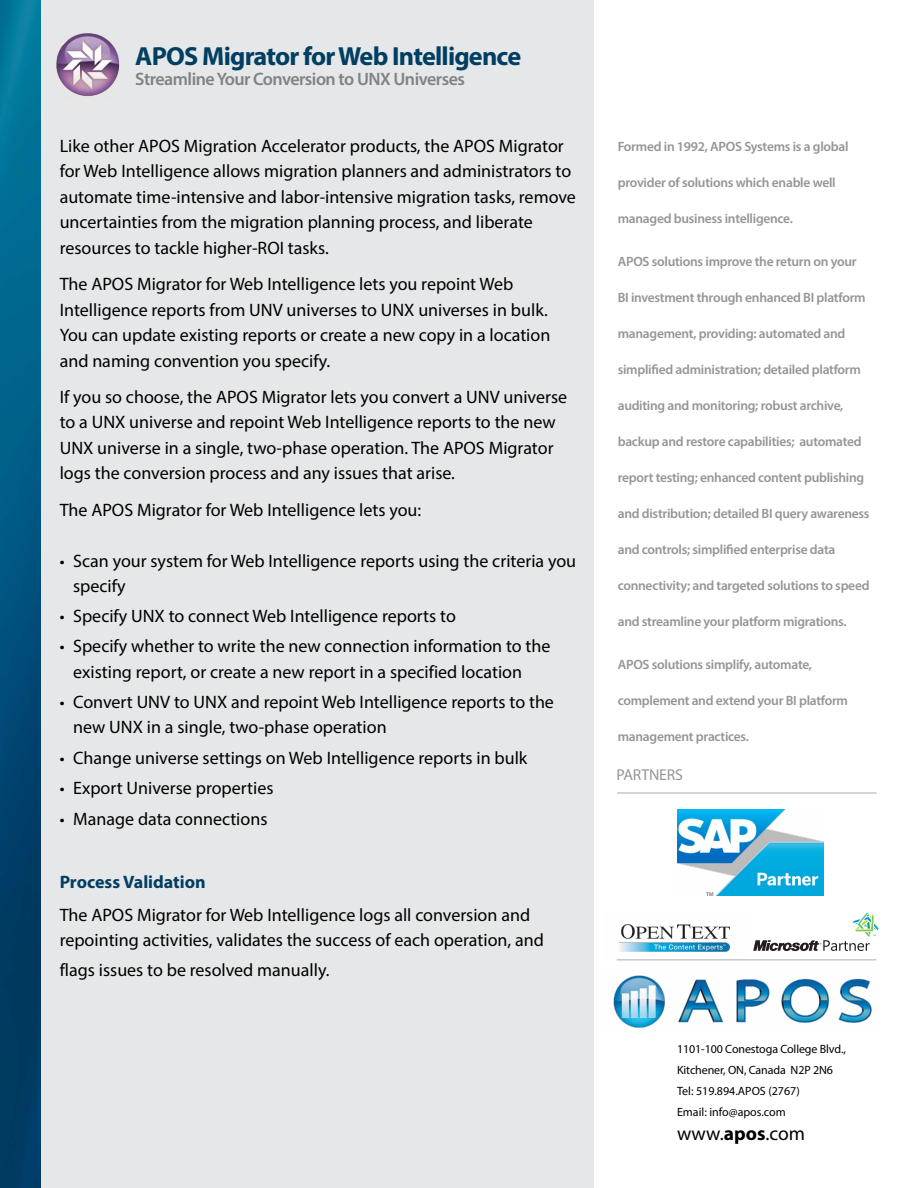
<style>
.page{position:relative;width:918px;height:1188px;background:#fff}
.page>*{position:absolute;margin:0;border:0;box-sizing:border-box;transform-origin:0 0}
.t1{font:700 26.25px "Myriad Pro";letter-spacing:-.03em;color:#003e62}
.t2{font:19.5px "Myriad Pro";letter-spacing:.005em;color:#000}
.t3{font:18px/25.5px "Myriad Pro";color:#000}
.t4{font:600 18px "Myriad Pro";letter-spacing:-.03em;color:#808285}
.t5{font:700 18px "Myriad Pro";color:#003e62}
.t6{font:15.75px "Myriad Pro";letter-spacing:-.01em;color:#939598}
.t7{font:600 13.5px "Myriad Pro";letter-spacing:-.02em;color:#939598}
.t8{font:12px/21px "Myriad Pro";letter-spacing:-.01em;color:#000}
.s1{font-family:"Times New Roman";font-weight:700;font-size:13.5px}
.s2{font-weight:700}
</style>
<div class="page">
<img style="left:616px;top:924px;width:114px;height:37px">
<svg style="left:753px;top:913px;width:126px;height:38px"></svg>
<div style="left:0;top:0;width:594px;height:1188px;background:#e6e7e8"></div>
<img style="left:613px;top:975px;width:259px;height:53px">
<img style="left:0;top:0;width:40px;height:1188px">
<hr style="left:617px;top:959px;width:259px;height:2px;background:#c7c8ca">
<hr style="left:617px;top:792px;width:260px;height:2px;background:#c7c8ca">
<img style="left:677px;top:810px;width:147px;height:86px">
<img style="left:56px;top:33px;width:64px;height:64px">
<h1 class="t1" style="left:135px;top:39px;width:387px">APOS Migrator for Web Intelligence</h1>
<p class="t4" style="left:135px;top:68px;width:331px">Streamline Your Conversion to UNX Universes</p>
<p class="t3" style="left:60px;top:133px;width:518px">Like other APOS Migration Accelerator products, the APOS Migrator for Web Intelligence allows migration planners and administrators to automate time-intensive and labor-intensive migration tasks, remove uncertainties from the migration planning process, and liberate resources to tackle higher-ROI tasks.</p>
<p class="t3" style="left:60px;top:271px;width:492px">The APOS Migrator for Web Intelligence lets you repoint Web Intelligence reports from UNV universes to UNX universes in bulk.<br>You can update existing reports or create a new copy in a location and naming convention you specify.</p>
<p class="t3" style="left:60px;top:384px;width:509px">If you so choose, the APOS Migrator lets you convert a UNV universe to a UNX universe and repoint Web Intelligence reports to the new UNX universe in a single, two-phase operation. The APOS Migrator logs the conversion process and any issues that arise.</p>
<p class="t3" style="left:60px;top:497px;width:363px">The APOS Migrator for Web Intelligence lets you:</p>
<p class="t3" style="left:73px;top:548px;width:504px;text-indent:-13px"><span class="s1">•</span> Scan your system for Web Intelligence reports using the criteria you specify</p>
<p class="t3" style="left:60px;top:603px;width:398px"><span class="s1">•</span> Specify UNX to connect Web Intelligence reports to</p>
<p class="t3" style="left:73px;top:633px;width:479px;text-indent:-13px"><span class="s1">•</span> Specify whether to write the new connection information to the existing report, or create a new report in a specified location</p>
<p class="t3" style="left:73px;top:689px;width:482px;text-indent:-13px"><span class="s1">•</span> Convert UNV to UNX and repoint Web Intelligence reports to the new UNX in a single, two-phase operation</p>
<p class="t3" style="left:60px;top:744px;width:469px"><span class="s1">•</span> Change universe settings on Web Intelligence reports in bulk</p>
<p class="t3" style="left:60px;top:775px;width:215px"><span class="s1">•</span> Export Universe properties</p>
<p class="t3" style="left:60px;top:806px;width:209px"><span class="s1">•</span> Manage data connections</p>
<p class="t5" style="left:60px;top:871px;width:148px">Process Validation</p>
<p class="t3" style="left:60px;top:902px;width:486px">The APOS Migrator for Web Intelligence logs all conversion and repointing activities, validates the success of each operation, and</p>
<p class="t3" style="left:60px;top:957px;width:271px">flags issues to be resolved manually.</p>
<p class="t7" style="left:618px;top:138px;width:232px">Formed in 1992, APOS Systems is a global</p>
<p class="t7" style="left:618px;top:174px;width:219px">provider of solutions which enable well</p>
<p class="t7" style="left:618px;top:210px;width:177px">managed business intelligence.</p>
<p class="t7" style="left:618px;top:253px;width:240px">APOS solutions improve the return on your</p>
<p class="t7" style="left:618px;top:289px;width:249px">BI investment through enhanced BI platform</p>
<p class="t7" style="left:618px;top:325px;width:229px">management, providing: automated and</p>
<p class="t7" style="left:618px;top:361px;width:245px">simplified administration; detailed platform</p>
<p class="t7" style="left:618px;top:397px;width:227px">auditing and monitoring; robust archive,</p>
<p class="t7" style="left:618px;top:433px;width:245px">backup and restore capabilities; automated</p>
<p class="t7" style="left:618px;top:469px;width:248px">report testing; enhanced content publishing</p>
<p class="t7" style="left:618px;top:505px;width:253px">and distribution; detailed BI query awareness</p>
<p class="t7" style="left:618px;top:541px;width:219px">and controls; simplified enterprise data</p>
<p class="t7" style="left:618px;top:577px;width:253px">connectivity; and targeted solutions to speed</p>
<p class="t7" style="left:618px;top:613px;width:230px">and streamline your platform migrations.</p>
<p class="t7" style="left:618px;top:656px;width:196px">APOS solutions simplify, automate,</p>
<p class="t7" style="left:618px;top:692px;width:232px">complement and extend your BI platform</p>
<p class="t7" style="left:618px;top:728px;width:133px">management practices.</p>
<p class="t6" style="left:617px;top:765px;width:68px">PARTNERS</p>
<p class="t8" style="left:677px;top:1038px;width:170px">1101-100 Conestoga College Blvd.,<br>Kitchener, ON, Canada N2P 2N6<br>Tel: 519.894.APOS (2767)<br>Email: info@apos.com</p>
<p class="t2" style="left:677px;top:1121px;width:130px">www.<span class="s2">apos</span>.com</p>
</div>
